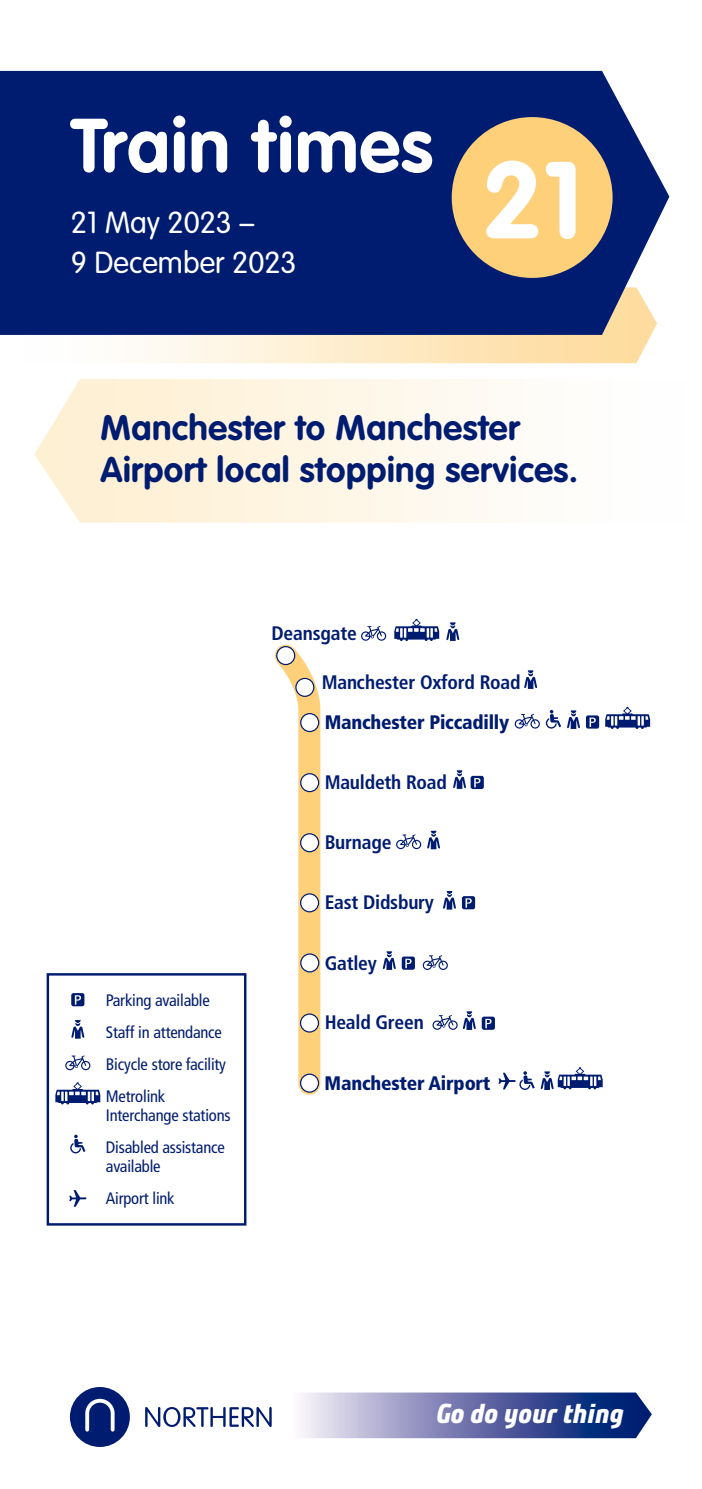
<style>
.page{position:relative;width:702px;height:1489px;background:#fff}
.page>*{position:absolute;margin:0;border:0;box-sizing:border-box;transform-origin:0 0}
.t1{font:700 107.5px "VAG Rounded";color:#fff}
.t2{font:700 75px "VAG Rounded";color:#fff}
.t3{font:700 35px/42px "VAG Rounded";letter-spacing:.01em;color:#001c70}
.t4{font:300 30px/40px "VAG Rounded";color:#fff}
.t5{font:italic 700 expanded 27.5px "Bunday Clean";color:#fff}
.t6{font:700 condensed 19.5px/40.2px "Frutiger";letter-spacing:-.01em;color:#001c70}
.t7{font:900 condensed 19.5px "Frutiger";color:#001c70}
.t8{font:condensed 16.5px/31.8px "Frutiger";letter-spacing:-.01em;color:#001c70}
.s1{font-weight:900}
</style>
<div class="page">
<svg style="left:274px;top:644px;width:47px;height:451px"></svg>
<div style="left:277px;top:646px;width:18px;height:18px;background:#fff;border-radius:50%"></div>
<div style="left:276px;top:646px;width:19px;height:19px;border:1px solid #001c70;border-radius:50%"></div>
<div style="left:301px;top:713px;width:17px;height:18px;background:#fff;border-radius:50%"></div>
<div style="left:300px;top:713px;width:19px;height:19px;border:1px solid #001c70;border-radius:50%"></div>
<div style="left:301px;top:773px;width:17px;height:18px;background:#fff;border-radius:50%"></div>
<div style="left:300px;top:773px;width:19px;height:19px;border:1px solid #001c70;border-radius:50%"></div>
<div style="left:301px;top:833px;width:17px;height:18px;background:#fff;border-radius:50%"></div>
<div style="left:300px;top:833px;width:19px;height:19px;border:1px solid #001c70;border-radius:50%"></div>
<div style="left:300px;top:893px;width:18px;height:18px;background:#fff;border-radius:50%"></div>
<div style="left:300px;top:893px;width:19px;height:19px;border:1px solid #001c70;border-radius:50%"></div>
<div style="left:301px;top:953px;width:18px;height:18px;background:#fff;border-radius:50%"></div>
<div style="left:300px;top:953px;width:19px;height:19px;border:1px solid #001c70;border-radius:50%"></div>
<div style="left:300px;top:1074px;width:18px;height:17px;background:#fff;border-radius:50%"></div>
<div style="left:300px;top:1073px;width:19px;height:19px;border:1px solid #001c70;border-radius:50%"></div>
<div style="left:300px;top:1014px;width:18px;height:17px;background:#fff;border-radius:50%"></div>
<div style="left:300px;top:1013px;width:19px;height:19px;border:1px solid #001c70;border-radius:50%"></div>
<div style="left:481px;top:1016px;width:14px;height:13px;background:#001c70;border-radius:2px"></div>
<svg style="left:485px;top:1018px;width:6px;height:10px"></svg>
<div style="left:402px;top:956px;width:13px;height:13px;background:#001c70;border-radius:2px"></div>
<svg style="left:405px;top:958px;width:6px;height:10px"></svg>
<div style="left:462px;top:896px;width:13px;height:13px;background:#001c70;border-radius:2px"></div>
<svg style="left:465px;top:898px;width:6px;height:9px"></svg>
<svg style="left:432px;top:1015px;width:25px;height:14px"></svg>
<svg style="left:546px;top:710px;width:15px;height:18px"></svg>
<div style="left:586px;top:715px;width:13px;height:13px;background:#001c70;border-radius:2px"></div>
<svg style="left:589px;top:717px;width:6px;height:10px"></svg>
<svg style="left:514px;top:713px;width:26px;height:15px"></svg>
<svg style="left:605px;top:707px;width:45px;height:22px"></svg>
<svg style="left:524px;top:670px;width:13px;height:18px"></svg>
<svg style="left:567px;top:710px;width:13px;height:18px"></svg>
<svg style="left:453px;top:770px;width:13px;height:18px"></svg>
<svg style="left:427px;top:830px;width:13px;height:19px"></svg>
<svg style="left:443px;top:891px;width:13px;height:18px"></svg>
<svg style="left:383px;top:951px;width:13px;height:18px"></svg>
<svg style="left:463px;top:1011px;width:13px;height:18px"></svg>
<svg style="left:422px;top:955px;width:26px;height:14px"></svg>
<div style="left:470px;top:775px;width:14px;height:14px;background:#001c70;border-radius:2px"></div>
<svg style="left:474px;top:778px;width:6px;height:9px"></svg>
<svg style="left:396px;top:834px;width:25px;height:15px"></svg>
<svg style="left:498px;top:1071px;width:36px;height:18px"></svg>
<svg style="left:540px;top:1067px;width:62px;height:22px"></svg>
<svg style="left:70px;top:1134px;width:15px;height:19px"></svg>
<svg style="left:71px;top:993px;width:13px;height:13px"></svg>
<svg style="left:75px;top:995px;width:6px;height:9px"></svg>
<svg style="left:65px;top:1055px;width:25px;height:15px"></svg>
<svg style="left:71px;top:1020px;width:13px;height:18px"></svg>
<svg style="left:69px;top:1190px;width:18px;height:16px"></svg>
<div style="left:47px;top:973px;width:199px;height:252px;border:2px solid #001c70"></div>
<svg style="left:55px;top:1082px;width:45px;height:22px"></svg>
<div style="left:296px;top:678px;width:18px;height:18px;background:#fff;border-radius:50%"></div>
<div style="left:295px;top:677px;width:19px;height:20px;border:1px solid #001c70;border-radius:50%"></div>
<svg style="left:446px;top:622px;width:13px;height:18px"></svg>
<svg style="left:394px;top:619px;width:45px;height:22px"></svg>
<svg style="left:361px;top:626px;width:25px;height:14px"></svg>
<svg style="left:302px;top:1392px;width:350px;height:45px;background:#707aaf"></svg>
<div style="left:0;top:71px;width:669px;height:264px;background:#001c70"></div>
<svg style="left:70px;top:1387px;width:60px;height:59px"></svg>
<svg style="left:145px;top:1407px;width:127px;height:19px"></svg>
<div style="left:451px;top:117px;width:161px;height:161px;background:#fed07a;border-radius:50%"></div>
<p class="t2" style="left:71px;top:102px;width:363px">Train times</p>
<p class="t4" style="left:71px;top:203px;width:227px">21 May 2023 –<br>9 December 2023</p>
<p class="t1" style="left:481px;top:137px;width:103px">21</p>
<p class="t3" style="left:101px;top:406px;width:479px">Manchester to Manchester<br>Airport local stopping services.</p>
<p class="t6" style="left:271px;top:612px;width:87px">Deansgate</p>
<p class="t6" style="left:322px;top:661px;width:200px">Manchester Oxford Road<br><span class="s1">Manchester Piccadilly</span></p>
<p class="t6" style="left:324px;top:762px;width:124px">Mauldeth Road</p>
<p class="t6" style="left:324px;top:822px;width:68px">Burnage</p>
<p class="t6" style="left:324px;top:882px;width:111px">East Didsbury</p>
<p class="t8" style="left:106px;top:984px;width:122px">Parking available<br>Staff in attendance<br>Bicycle store facility<br>Metrolink</p>
<p class="t8" style="left:106px;top:1099px;width:126px">Interchange stations<br>Disabled assistance</p>
<p class="t8" style="left:106px;top:1150px;width:70px">available<br>Airport link</p>
<p class="t6" style="left:324px;top:942px;width:54px">Gatley</p>
<p class="t6" style="left:324px;top:1002px;width:101px">Heald Green</p>
<p class="t7" style="left:324px;top:1071px;width:167px">Manchester Airport</p>
<p class="t5" style="left:436px;top:1394px;width:189px">Go do your thing</p>
</div>
